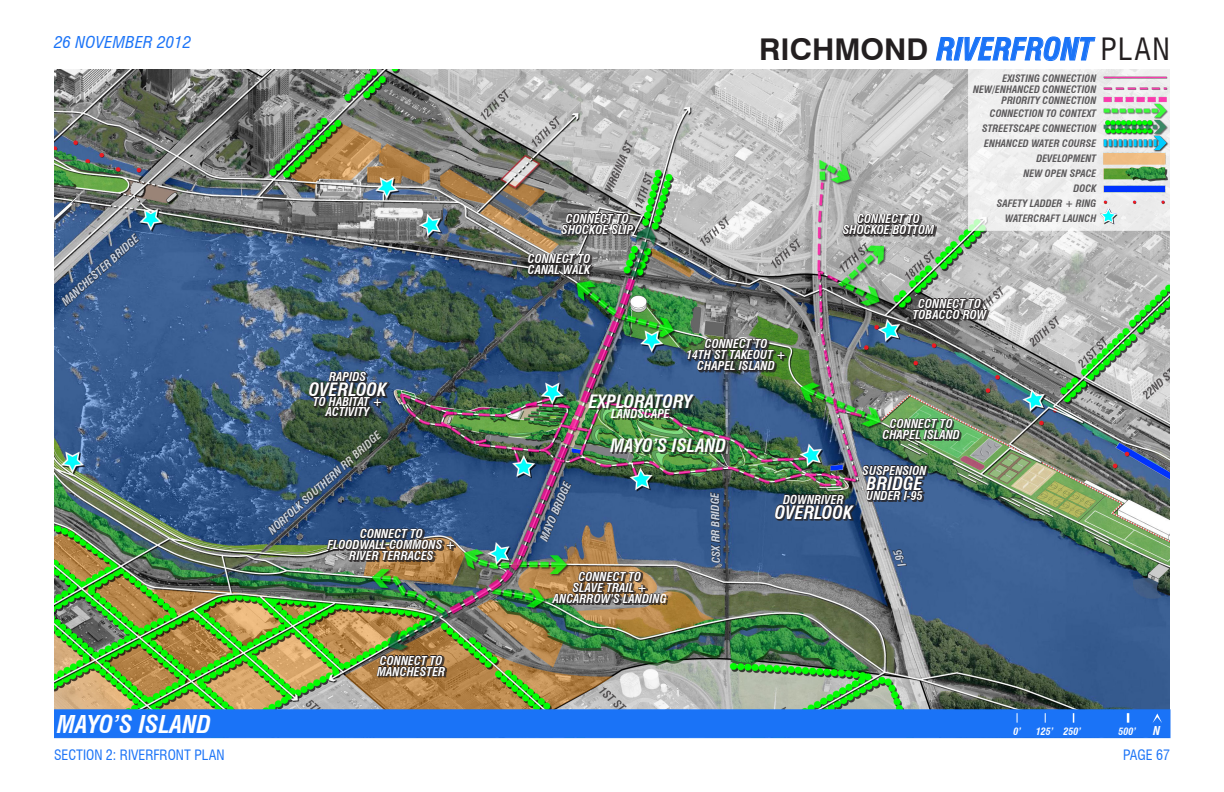
<style>
.page{position:relative;width:1224px;height:792px;background:#fff}
.page>*{position:absolute;margin:0;border:0;box-sizing:border-box;transform-origin:0 0}
.t1{font:italic 700 condensed 30px "Swiss 721 BT";color:#1a73f7}
.t2{font:italic 700 condensed 24px "Swiss 721 BT";color:#fff}
.t3{font:italic 700 condensed 18px "Swiss 721 BT";color:#fff}
.t4{font:italic condensed 16px "Swiss 721 BT";letter-spacing:.01em;color:#1a73f7;scale:1.05 1}
.t5{font:condensed 14px "Swiss 721 BT";color:#1a73f7}
.t6{font:italic 700 condensed 12px "Swiss 721 BT";color:#fff}
.t7{font:italic 700 condensed 11px "Swiss 721 BT";color:#fff}
.t8{font:italic 700 condensed 10px "Swiss 721 BT";color:#595759}
.t9{font:italic 700 condensed 10px "Swiss 721 BT";color:#fff}
.s1{font-style:normal;font-stretch:normal;color:#231f20}
.s2{font-weight:400;font-style:normal;color:#231f20}
</style>
<div class="page">
<img style="left:54px;top:69px;width:1116px;height:640px">
<svg style="left:936px;top:36px;width:160px;height:26px"></svg>
<div style="left:54px;top:709px;width:1116px;height:29px;background:#1a73f7;border:1px solid #1a73f7"></div>
<svg style="left:1127px;top:713px;width:2px;height:10px"></svg>
<svg style="left:1153px;top:713px;width:9px;height:10px"></svg>
<div style="left:612px;top:440px;width:115px;height:14px;background:#231f20;opacity:.75"></div>
<svg style="left:912px;top:287px;width:77px;height:43px;background:#676866"></svg>
<div style="left:590px;top:396px;width:105px;height:24px;background:#231f20;opacity:.75"></div>
<div style="left:884px;top:420px;width:78px;height:21px;background:#231f20;opacity:.75"></div>
<svg style="left:882px;top:415px;width:78px;height:26px;background:#446041"></svg>
<div style="left:529px;top:255px;width:65px;height:22px;background:#231f20;opacity:.75"></div>
<svg style="left:527px;top:243px;width:66px;height:40px;background:#575856"></svg>
<div style="left:562px;top:214px;width:73px;height:22px;background:#231f20;opacity:.75"></div>
<svg style="left:561px;top:202px;width:74px;height:33px;background:#5f5d5e"></svg>
<img style="left:686px;top:328px;width:100px;height:50px">
<div style="left:553px;top:573px;width:115px;height:32px;background:#231f20;opacity:.75"></div>
<img style="left:551px;top:561px;width:110px;height:54px">
<div style="left:378px;top:656px;width:69px;height:22px;background:#231f20;opacity:.75"></div>
<svg style="left:376px;top:644px;width:70px;height:43px;background:#705b36"></svg>
<svg style="left:308px;top:366px;width:82px;height:57px;background:#304048"></svg>
<svg style="left:774px;top:483px;width:82px;height:47px;background:#324452"></svg>
<svg style="left:862px;top:454px;width:66px;height:57px;background:#394a5d"></svg>
<svg style="left:539px;top:479px;width:33px;height:64px;background:#464c77"></svg>
<img style="left:267px;top:429px;width:188px;height:143px">
<svg style="left:60px;top:232px;width:80px;height:76px;background:#4a648a"></svg>
<svg style="left:892px;top:549px;width:15px;height:18px"></svg>
<svg style="left:709px;top:491px;width:13px;height:73px"></svg>
<div style="left:968px;top:68px;width:204px;height:163px;background:#efefef;border:1px solid #fff"></div>
<img style="left:1092px;top:72px;width:78px;height:159px">
<svg style="left:842px;top:203px;width:94px;height:34px;background:#7b7979"></svg>
<h3 class="t4" style="left:54px;top:33px;width:132px">26 NOVEMBER 2012</h3>
<p class="t7" style="left:59px;top:298px;width:101px;rotate:-42deg">MANCHESTER BRIDGE</p>
<p class="t2" style="left:57px;top:710px;width:156px">MAYO’S ISLAND</p>
<p class="t5" style="left:54px;top:746px;width:172px">SECTION 2: RIVERFRONT PLAN</p>
<p class="t6" style="left:329px;top:370px;width:39px">RAPIDS</p>
<p class="t3" style="left:309px;top:379px;width:79px">OVERLOOK</p>
<p class="t6" style="left:313px;top:395px;width:71px">TO HABITAT +</p>
<p class="t6" style="left:326px;top:405px;width:45px">ACTIVITY</p>
<p class="t7" style="left:266px;top:527px;width:148px;rotate:-42deg">NORFOLK SOUTHERN RR BRIDGE</p>
<p class="t6" style="left:360px;top:527px;width:64px">CONNECT TO</p>
<p class="t6" style="left:327px;top:538px;width:130px">FLOODWALL COMMONS +</p>
<p class="t6" style="left:349px;top:549px;width:86px">RIVER TERRACES</p>
<p class="t6" style="left:380px;top:653px;width:64px">CONNECT TO</p>
<p class="t6" style="left:377px;top:664px;width:70px">MANCHESTER</p>
<h1 class="t1" style="left:759px;top:31px;width:412px"><span class="s1">RICHMOND</span> RIVERFRONT <span class="s2">PLAN</span></h1>
<p class="t6" style="left:566px;top:211px;width:64px">CONNECT TO</p>
<p class="t6" style="left:561px;top:222px;width:74px">SHOCKOE SLIP</p>
<p class="t6" style="left:528px;top:252px;width:64px">CONNECT TO</p>
<p class="t6" style="left:528px;top:263px;width:64px">CANAL WALK</p>
<p class="t6" style="left:705px;top:337px;width:64px">CONNECT TO</p>
<p class="t6" style="left:686px;top:348px;width:102px">14TH ST TAKEOUT +</p>
<p class="t6" style="left:697px;top:359px;width:79px">CHAPEL ISLAND</p>
<p class="t3" style="left:589px;top:391px;width:105px">EXPLORATORY</p>
<p class="t6" style="left:611px;top:407px;width:60px">LANDSCAPE</p>
<p class="t3" style="left:611px;top:435px;width:117px">MAYO’S ISLAND</p>
<p class="t8" style="left:1003px;top:73px;width:95px">EXISTING CONNECTION</p>
<p class="t8" style="left:973px;top:84px;width:125px">NEW/ENHANCED CONNECTION</p>
<p class="t8" style="left:1002px;top:95px;width:96px">PRIORITY CONNECTION</p>
<p class="t8" style="left:990px;top:108px;width:108px">CONNECTION TO CONTEXT</p>
<p class="t8" style="left:982px;top:123px;width:116px">STREETSCAPE CONNECTION</p>
<p class="t8" style="left:984px;top:138px;width:114px">ENHANCED WATER COURSE</p>
<p class="t8" style="left:1036px;top:153px;width:61px">DEVELOPMENT</p>
<p class="t8" style="left:1024px;top:168px;width:74px">NEW OPEN SPACE</p>
<p class="t8" style="left:1074px;top:183px;width:24px">DOCK</p>
<p class="t8" style="left:997px;top:198px;width:101px">SAFETY LADDER + RING</p>
<p class="t6" style="left:857px;top:212px;width:64px">CONNECT TO</p>
<p class="t8" style="left:1005px;top:213px;width:93px">WATERCRAFT LAUNCH</p>
<p class="t6" style="left:843px;top:223px;width:93px">SHOCKOE BOTTOM</p>
<p class="t6" style="left:918px;top:296px;width:64px">CONNECT TO</p>
<p class="t6" style="left:913px;top:307px;width:75px">TOBACCO ROW</p>
<p class="t6" style="left:890px;top:417px;width:64px">CONNECT TO</p>
<p class="t6" style="left:882px;top:428px;width:79px">CHAPEL ISLAND</p>
<p class="t7" style="left:537px;top:537px;width:64px;rotate:-67deg">MAYO BRIDGE</p>
<p class="t6" style="left:578px;top:570px;width:64px">CONNECT TO</p>
<p class="t6" style="left:572px;top:581px;width:76px">SLAVE TRAIL +</p>
<p class="t6" style="left:553px;top:592px;width:115px">ANCARROW’S LANDING</p>
<p class="t7" style="left:710px;top:563px;width:72px;rotate:-91deg">CSX RR BRIDGE</p>
<p class="t6" style="left:783px;top:492px;width:62px">DOWNRIVER</p>
<p class="t3" style="left:775px;top:501px;width:79px">OVERLOOK</p>
<p class="t6" style="left:862px;top:463px;width:66px">SUSPENSION</p>
<p class="t3" style="left:867px;top:472px;width:57px">BRIDGE</p>
<p class="t6" style="left:866px;top:488px;width:58px">UNDER I-95</p>
<p class="t7" style="left:896px;top:568px;width:19px;rotate:-108deg">I-95</p>
<p class="t9" style="left:1013px;top:725px;width:9px">0’</p>
<p class="t9" style="left:1036px;top:725px;width:46px">125’ 250’</p>
<p class="t9" style="left:1118px;top:725px;width:19px">500’</p>
<p class="t6" style="left:1153px;top:723px;width:9px">N</p>
<p class="t5" style="left:1123px;top:746px;width:48px">PAGE 67</p>
</div>
